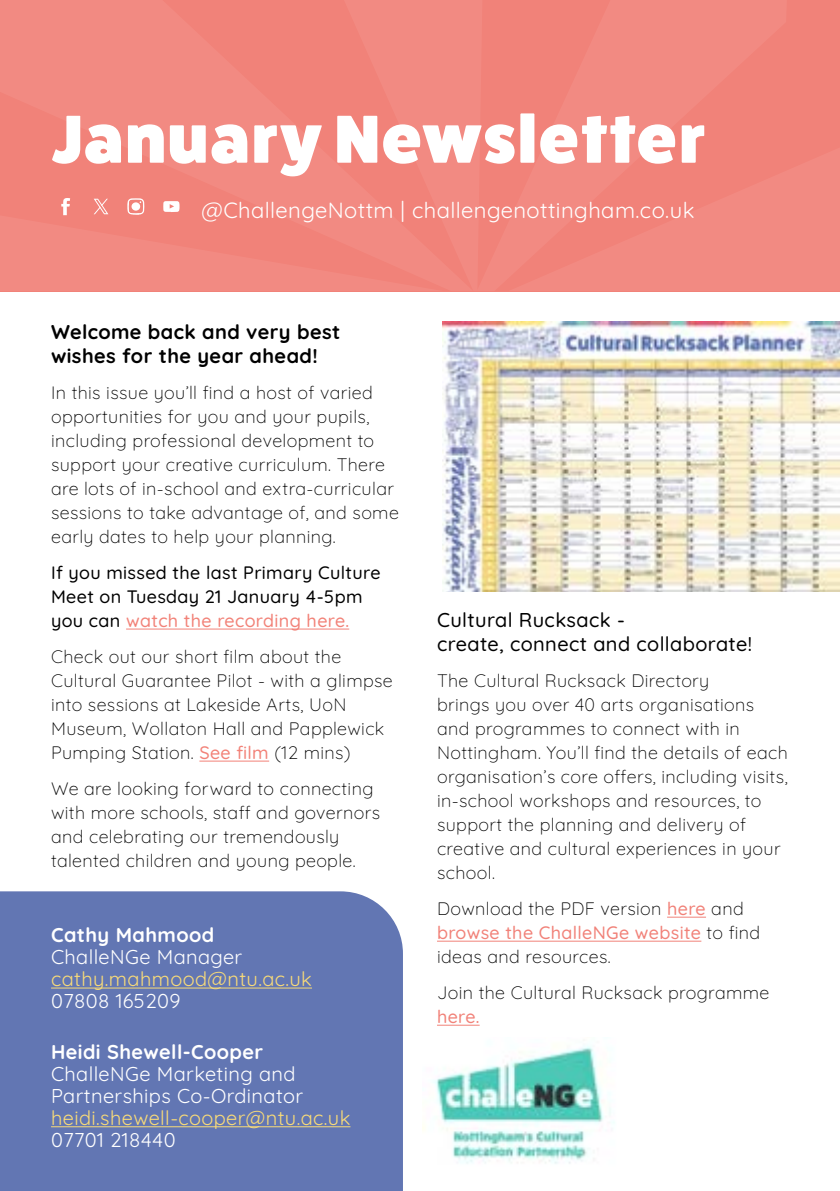
<style>
.page{position:relative;width:840px;height:1191px;background:#fff}
.page>*{position:absolute;margin:0;border:0;box-sizing:border-box;transform-origin:0 0}
.t1{font:68px "Fat Frank";letter-spacing:.03em;color:#fff}
.t2{font:22px "Quicksand";letter-spacing:.02em;color:#fff}
.t3{font:20px/22px "Quicksand";letter-spacing:.02em;color:#fff}
.t4{font:20px "Quicksand";letter-spacing:.02em;color:#f9db78}
.t5{font:500 20px/24px "Quicksand";letter-spacing:.02em;color:#000}
.t6{font:700 20px/24px "Quicksand";letter-spacing:.02em;color:#000}
.t7{font:700 20px "Quicksand";letter-spacing:.02em;color:#fff}
.t8{font:300 18px/24px "Quicksand";letter-spacing:.02em;color:#000}
.t9{font:500 18px/24px "Quicksand";letter-spacing:.02em;color:#000}
.t10{font:500 18px "Quicksand";color:#f18279}
.s1{color:#f28278}
.s2{font-weight:500;color:#f28278}
.s3{font-weight:500;color:#f18279}
</style>
<div class="page">
<img style="left:442px;top:321px;width:397px;height:270px">
<hr style="left:126px;top:628px;width:223px;height:1px;background:#f28278">
<hr style="left:199px;top:760px;width:70px;height:1px;background:#f28278">
<hr style="left:666px;top:916px;width:39px;height:1px;background:#f18279">
<hr style="left:437px;top:940px;width:264px;height:1px;background:#f18279">
<hr style="left:437px;top:1024px;width:42px;height:1px;background:#f18279">
<div style="left:0;top:0;width:839px;height:291px;background:#f28a82"></div>
<svg style="left:61px;top:198px;width:119px;height:18px"></svg>
<div style="left:0;top:891px;width:403px;height:300px;background:#6276b3"></div>
<hr style="left:51px;top:987px;width:261px;height:1px;background:#f9db78">
<hr style="left:51px;top:1126px;width:299px;height:1px;background:#f9db78">
<img style="left:422px;top:1045px;width:193px;height:119px">
<h1 class="t1" style="left:51px;top:98px;width:655px">January Newsletter</h1>
<p class="t2" style="left:201px;top:193px;width:494px">@ChallengeNottm | challengenottingham.co.uk</p>
<p class="t6" style="left:51px;top:318px;width:290px">Welcome back and very best wishes for the year ahead!</p>
<p class="t8" style="left:51px;top:379px;width:349px">In this issue you’ll find a host of varied opportunities for you and your pupils, including professional development to support your creative curriculum. There are lots of in-school and extra-curricular sessions to take advantage of, and some early dates to help your planning.</p>
<p class="t9" style="left:51px;top:559px;width:331px">If you missed the last Primary Culture<br>Meet on Tuesday 21 January 4-5pm you can <span class="s1">watch the recording here.</span></p>
<p class="t8" style="left:51px;top:643px;width:343px">Check out our short film about the Cultural Guarantee Pilot - with a glimpse into sessions at Lakeside Arts, UoN Museum, Wollaton Hall and Papplewick Pumping Station. <span class="s2">See film</span> (12 mins)</p>
<p class="t8" style="left:51px;top:775px;width:330px">We are looking forward to connecting with more schools, staff and governors and celebrating our tremendously talented children and young people.</p>
<p class="t7" style="left:51px;top:919px;width:164px">Cathy Mahmood</p>
<p class="t3" style="left:51px;top:943px;width:193px">ChalleNGe Manager</p>
<p class="t4" style="left:51px;top:963px;width:262px">cathy.mahmood@ntu.ac.uk</p>
<p class="t3" style="left:51px;top:987px;width:131px">07808 165209</p>
<p class="t7" style="left:51px;top:1036px;width:213px">Heidi Shewell-Cooper</p>
<p class="t3" style="left:51px;top:1060px;width:253px">ChalleNGe Marketing and<br>Partnerships Co-Ordinator</p>
<p class="t4" style="left:51px;top:1102px;width:301px">heidi.shewell-cooper@ntu.ac.uk</p>
<p class="t3" style="left:51px;top:1126px;width:126px">07701 218440</p>
<p class="t5" style="left:437px;top:606px;width:316px">Cultural Rucksack -<br>create, connect and collaborate!</p>
<p class="t8" style="left:437px;top:667px;width:352px">The Cultural Rucksack Directory<br>brings you over 40 arts organisations and programmes to connect with in Nottingham. You’ll find the details of each organisation’s core offers, including visits, in-school workshops and resources, to support the planning and delivery of creative and cultural experiences in your school.</p>
<p class="t8" style="left:437px;top:895px;width:324px">Download the PDF version <span class="s3">here</span> and <span class="s3">browse the ChalleNGe website</span> to find ideas and resources.</p>
<p class="t8" style="left:437px;top:979px;width:334px">Join the Cultural Rucksack programme</p>
<p class="t10" style="left:437px;top:1003px;width:44px">here.</p>
</div>
